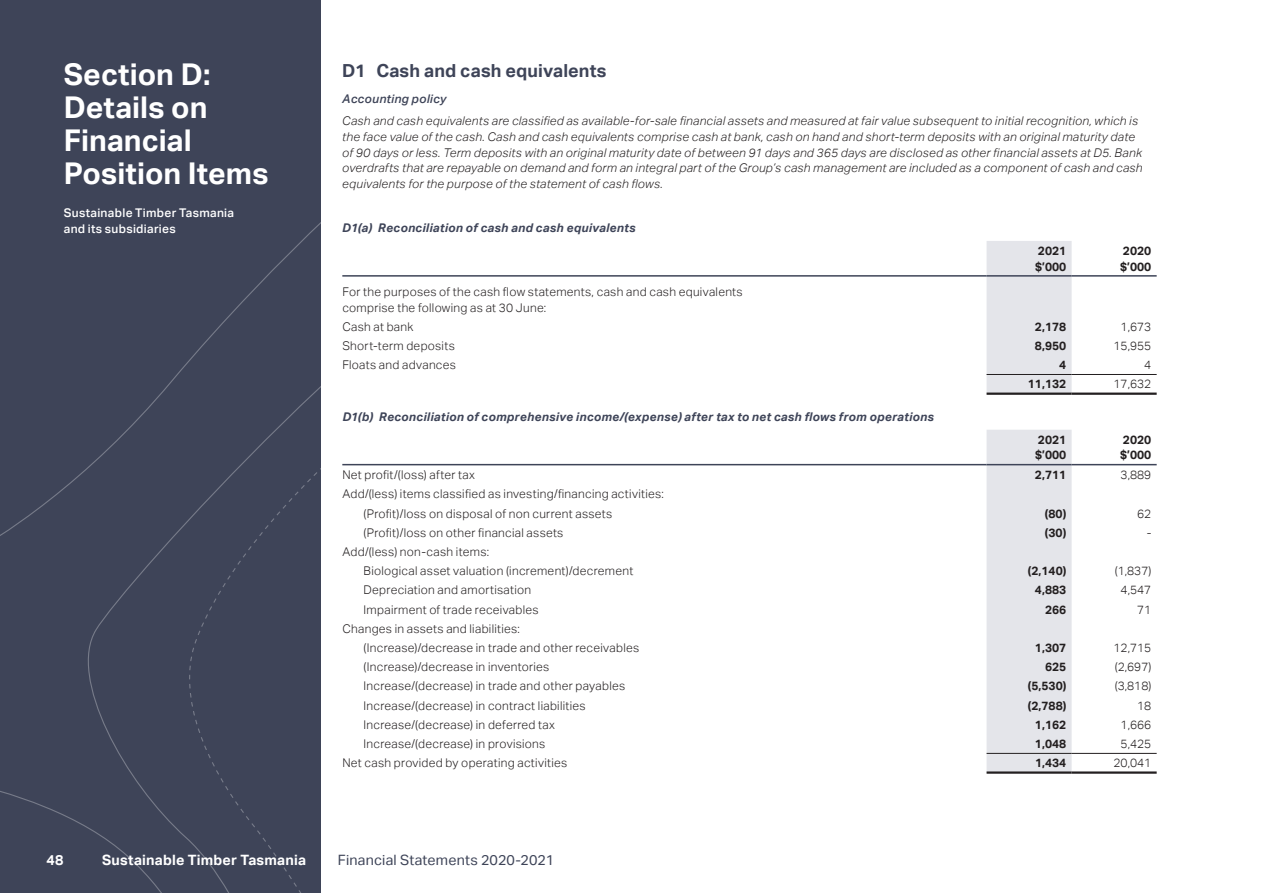
<style>
.page{position:relative;width:1263px;height:893px;background:#fff}
.page>*{position:absolute;margin:0;border:0;box-sizing:border-box;transform-origin:0 0}
.t1{font:700 30px/33px "Aktiv Grotesk";color:#fff}
.t2{font:700 18px "Aktiv Grotesk";letter-spacing:.005em;color:#3e4458}
.t3{font:14.25px "Aktiv Grotesk";letter-spacing:.015em;color:#3e4458}
.t4{font:700 14.25px "Aktiv Grotesk";letter-spacing:.015em;color:#fff}
.t5{font:300 12px/19.2px "Aktiv Grotesk";letter-spacing:.025em;color:#231f20}
.t6{font:italic 300 12px/15.8px "Aktiv Grotesk";letter-spacing:.02em;color:#231f20}
.t7{font:italic 700 12px "Aktiv Grotesk";letter-spacing:.02em;color:#3e4458}
.t8{font:700 12px/15.8px "Aktiv Grotesk";color:#231f20}
.t9{font:500 12px/15.8px "Aktiv Grotesk";letter-spacing:.025em;color:#fff}
.t10{font:italic 500 12px "Aktiv Grotesk";letter-spacing:.015em;color:#3e4458}
</style>
<div class="page">
<div style="left:0;top:0;width:321px;height:893px;background:#3e4458"></div>
<svg style="left:0;top:644px;width:301px;height:249px"></svg>
<svg style="left:0;top:222px;width:321px;height:341px"></svg>
<div style="left:986px;top:241px;width:85px;height:152px;background:#e4e5ea"></div>
<hr style="left:342px;top:275px;width:644px;height:2px;background:#3e4458">
<hr style="left:986px;top:275px;width:85px;height:2px;background:#3e4458">
<hr style="left:1071px;top:275px;width:86px;height:2px;background:#3e4458">
<hr style="left:986px;top:393px;width:85px;height:2px;background:#231f20">
<hr style="left:1071px;top:393px;width:86px;height:2px;background:#231f20">
<hr style="left:986px;top:374px;width:85px;height:1px;background:#231f20">
<hr style="left:1071px;top:374px;width:86px;height:1px;background:#231f20">
<div style="left:986px;top:430px;width:85px;height:341px;background:#e4e5ea"></div>
<hr style="left:342px;top:464px;width:644px;height:1px;background:#3e4458">
<hr style="left:986px;top:464px;width:85px;height:1px;background:#3e4458">
<hr style="left:1071px;top:464px;width:86px;height:1px;background:#3e4458">
<hr style="left:986px;top:771px;width:85px;height:3px;background:#231f20">
<hr style="left:1071px;top:771px;width:86px;height:3px;background:#231f20">
<hr style="left:986px;top:753px;width:85px;height:1px;background:#231f20">
<hr style="left:1071px;top:753px;width:86px;height:1px;background:#231f20">
<h1 class="t1" style="left:64px;top:58px;width:206px">Section D:<br>Details on<br>Financial<br>Position Items</h1>
<p class="t9" style="left:64px;top:205px;width:172px">Sustainable Timber Tasmania and its subsidiaries</p>
<h2 class="t2" style="left:342px;top:60px;width:266px">D1 Cash and cash equivalents</h2>
<p class="t10" style="left:342px;top:92px;width:106px">Accounting policy</p>
<p class="t6" style="left:342px;top:113px;width:802px">Cash and cash equivalents are classified as available-for-sale financial assets and measured at fair value subsequent to initial recognition, which is the face value of the cash. Cash and cash equivalents comprise cash at bank, cash on hand and short-term deposits with an original maturity date of 90 days or less. Term deposits with an original maturity date of between 91 days and 365 days are disclosed as other financial assets at D5. Bank overdrafts that are repayable on demand and form an integral part of the Group’s cash management are included as a component of cash and cash equivalents for the purpose of the statement of cash flows.</p>
<p class="t7" style="left:342px;top:221px;width:295px">D1(a) Reconciliation of cash and cash equivalents</p>
<p class="t8" style="left:1035px;top:243px;width:33px">2021 $’000</p>
<p class="t8" style="left:1120px;top:243px;width:33px">2020 $’000</p>
<p class="t5" style="left:342px;top:284px;width:402px;line-height:15.8px">For the purposes of the cash flow statements, cash and cash equivalents comprise the following as at 30 June:</p>
<p class="t5" style="left:342px;top:317px;width:73px">Cash at bank</p>
<p class="t8" style="left:1035px;top:319px;width:33px">2,178</p>
<p class="t5" style="left:1120px;top:317px;width:32px">1,673</p>
<p class="t5" style="left:342px;top:336px;width:114px">Short-term deposits</p>
<p class="t8" style="left:1035px;top:338px;width:33px">8,950</p>
<p class="t5" style="left:1113px;top:336px;width:39px">15,955</p>
<p class="t5" style="left:342px;top:355px;width:115px">Floats and advances</p>
<p class="t8" style="left:1059px;top:357px;width:9px">4</p>
<p class="t5" style="left:1144px;top:355px;width:9px">4</p>
<p class="t8" style="left:1028px;top:376px;width:40px">11,132</p>
<p class="t5" style="left:1113px;top:375px;width:39px">17,632</p>
<p class="t7" style="left:342px;top:410px;width:593px">D1(b) Reconciliation of comprehensive income/(expense) after tax to net cash flows from operations</p>
<p class="t8" style="left:1035px;top:432px;width:33px">2021 $’000</p>
<p class="t8" style="left:1120px;top:432px;width:33px">2020 $’000</p>
<p class="t5" style="left:342px;top:465px;width:134px">Net profit/(loss) after tax</p>
<p class="t8" style="left:1035px;top:467px;width:33px">2,711</p>
<p class="t5" style="left:1120px;top:465px;width:32px">3,889</p>
<p class="t5" style="left:364px;top:485px;width:302px;text-indent:-21px">Add/(less) items classified as investing/financing activities: (Profit)/loss on disposal of non current assets</p>
<p class="t8" style="left:1045px;top:506px;width:23px">(80)</p>
<p class="t5" style="left:1137px;top:504px;width:16px">62</p>
<p class="t5" style="left:364px;top:523px;width:201px">(Profit)/loss on other financial assets</p>
<p class="t8" style="left:1045px;top:525px;width:23px">(30)</p>
<p class="t5" style="left:1147px;top:523px;width:6px">-</p>
<p class="t5" style="left:364px;top:542px;width:271px;text-indent:-21px">Add/(less) non-cash items:<br>Biological asset valuation (increment)/decrement</p>
<p class="t8" style="left:1028px;top:563px;width:40px">(2,140)</p>
<p class="t5" style="left:1115px;top:561px;width:38px">(1,837)</p>
<p class="t5" style="left:364px;top:581px;width:169px">Depreciation and amortisation</p>
<p class="t8" style="left:1035px;top:582px;width:33px">4,883</p>
<p class="t5" style="left:1120px;top:581px;width:32px">4,547</p>
<p class="t5" style="left:364px;top:600px;width:177px">Impairment of trade receivables</p>
<p class="t8" style="left:1045px;top:602px;width:23px">266</p>
<p class="t5" style="left:1137px;top:600px;width:16px">71</p>
<p class="t5" style="left:364px;top:619px;width:277px;text-indent:-21px">Changes in assets and liabilities:<br>(Increase)/decrease in trade and other receivables</p>
<p class="t8" style="left:1035px;top:640px;width:33px">1,307</p>
<p class="t5" style="left:1113px;top:638px;width:39px">12,715</p>
<p class="t5" style="left:364px;top:657px;width:187px">(Increase)/decrease in inventories</p>
<p class="t8" style="left:1045px;top:659px;width:23px">625</p>
<p class="t5" style="left:1115px;top:657px;width:38px">(2,697)</p>
<p class="t5" style="left:364px;top:677px;width:263px">Increase/(decrease) in trade and other payables</p>
<p class="t8" style="left:1028px;top:678px;width:40px">(5,530)</p>
<p class="t5" style="left:1115px;top:677px;width:38px">(3,818)</p>
<p class="t5" style="left:364px;top:696px;width:224px">Increase/(decrease) in contract liabilities</p>
<p class="t8" style="left:1028px;top:698px;width:40px">(2,788)</p>
<p class="t5" style="left:1137px;top:696px;width:16px">18</p>
<p class="t5" style="left:364px;top:715px;width:193px">Increase/(decrease) in deferred tax</p>
<p class="t8" style="left:1035px;top:717px;width:33px">1,162</p>
<p class="t5" style="left:1120px;top:715px;width:32px">1,666</p>
<p class="t5" style="left:364px;top:734px;width:183px">Increase/(decrease) in provisions</p>
<p class="t8" style="left:1035px;top:736px;width:33px">1,048</p>
<p class="t5" style="left:1120px;top:734px;width:32px">5,425</p>
<p class="t5" style="left:342px;top:753px;width:226px">Net cash provided by operating activities</p>
<p class="t8" style="left:1035px;top:755px;width:33px">1,434</p>
<p class="t5" style="left:1113px;top:753px;width:39px">20,041</p>
<p class="t4" style="left:46px;top:852px;width:19px">48</p>
<p class="t4" style="left:102px;top:852px;width:206px">Sustainable Timber Tasmania</p>
<p class="t3" style="left:338px;top:852px;width:218px">Financial Statements 2020-2021</p>
</div>
